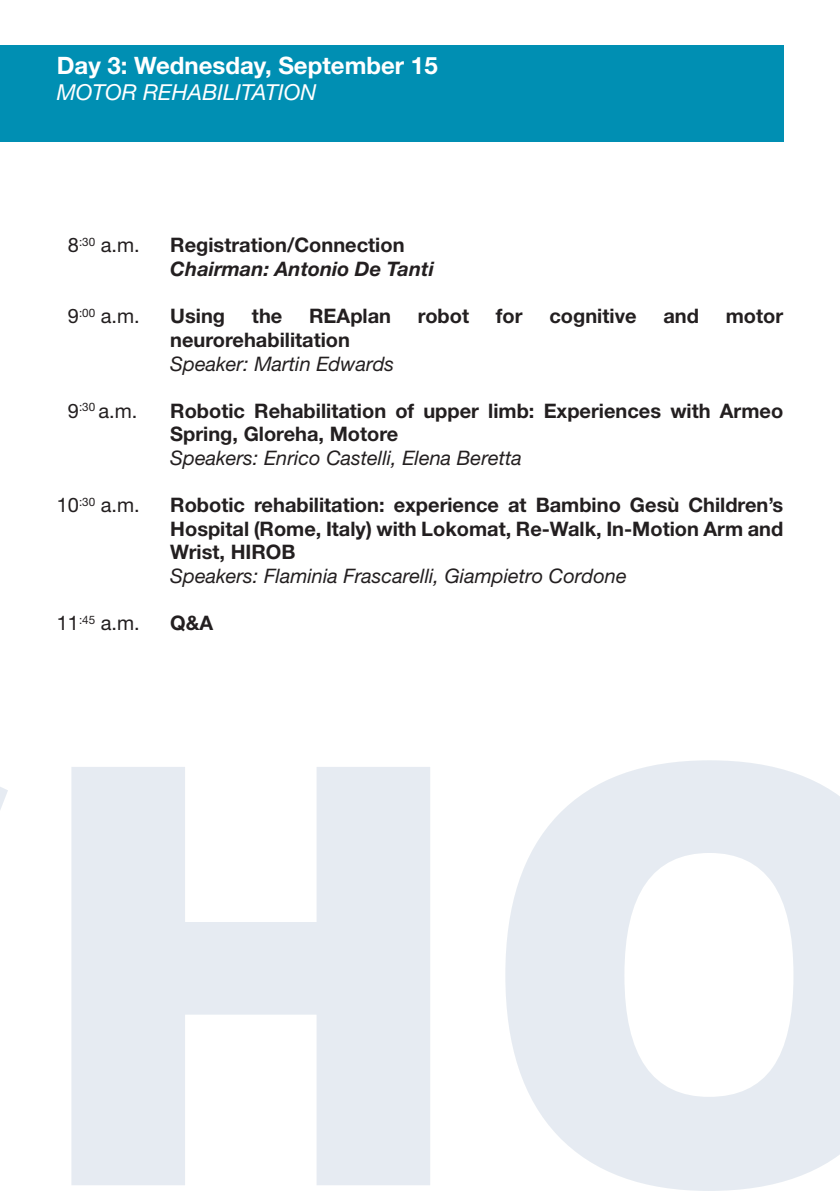
<style>
.page{position:relative;width:840px;height:1191px;background:#fff}
.page>*{position:absolute;margin:0;border:0;box-sizing:border-box;transform-origin:0 0}
.t1{font:700 24px "Helvetica Neue LT Std";color:#fff}
.t2{font:italic 22px "Helvetica Neue LT Std";color:#fff}
.t3{font:700 20px/23.6px "Helvetica Neue LT Std";color:#231f20}
.t4{font:italic 20px "Helvetica Neue LT Std";color:#231f20}
.t5{font:20px "Helvetica Neue LT Std";color:#231f20}
.t6{font:italic 700 20px "Helvetica Neue LT Std";color:#231f20}
</style>
<div class="page">
<svg style="left:0;top:787px;width:8px;height:23px"></svg>
<svg style="left:71px;top:767px;width:359px;height:418px;fill:#e6ebf2"></svg>
<svg style="left:505px;top:760px;width:334px;height:431px;fill:#e6ebf2"></svg>
<div style="left:0;top:45px;width:782px;height:97px;background:#008fb3"></div>
<p class="t1" style="left:57px;top:50px;width:382px">Day 3: Wednesday, September 15</p>
<p class="t2" style="left:57px;top:79px;width:261px">MOTOR REHABILITATION</p>
<p class="t5" style="left:68px;top:233px;width:73px">8<sup>:30</sup> a.m.</p>
<p class="t5" style="left:68px;top:304px;width:73px">9<sup>:00</sup> a.m.</p>
<p class="t5" style="left:68px;top:399px;width:71px">9<sup>:30</sup> a.m.</p>
<p class="t5" style="left:57px;top:493px;width:84px">10<sup>:30</sup> a.m.</p>
<p class="t5" style="left:57px;top:611px;width:84px">11<sup>:45</sup> a.m.</p>
<p class="t3" style="left:170px;top:233px;width:236px">Registration/Connection</p>
<p class="t6" style="left:170px;top:256px;width:265px">Chairman: Antonio De Tanti</p>
<p class="t3" style="left:170px;top:304px;width:56px">Using</p>
<p class="t3" style="left:252px;top:304px;width:32px">the</p>
<p class="t3" style="left:309px;top:304px;width:83px">REAplan</p>
<p class="t3" style="left:417px;top:304px;width:53px">robot</p>
<p class="t3" style="left:495px;top:304px;width:28px">for</p>
<p class="t3" style="left:549px;top:304px;width:89px">cognitive</p>
<p class="t3" style="left:663px;top:304px;width:37px">and</p>
<p class="t3" style="left:725px;top:304px;width:59px">motor</p>
<p class="t3" style="left:170px;top:327px;width:181px">neurorehabilitation</p>
<p class="t4" style="left:170px;top:351px;width:225px">Speaker: Martin Edwards</p>
<p class="t3" style="left:170px;top:398px;width:614px">Robotic Rehabilitation of upper limb: Experiences with Armeo<br>Spring, Gloreha, Motore</p>
<p class="t4" style="left:170px;top:446px;width:353px">Speakers: Enrico Castelli, Elena Beretta</p>
<p class="t3" style="left:170px;top:493px;width:614px;text-align:justify">Robotic rehabilitation: experience at Bambino Gesù Children’s Hospital (Rome, Italy) with Lokomat, Re-Walk, In-Motion Arm and Wrist, HIROB</p>
<p class="t4" style="left:170px;top:564px;width:458px">Speakers: Flaminia Frascarelli, Giampietro Cordone</p>
<p class="t3" style="left:170px;top:611px;width:44px">Q&amp;A</p>
</div>
